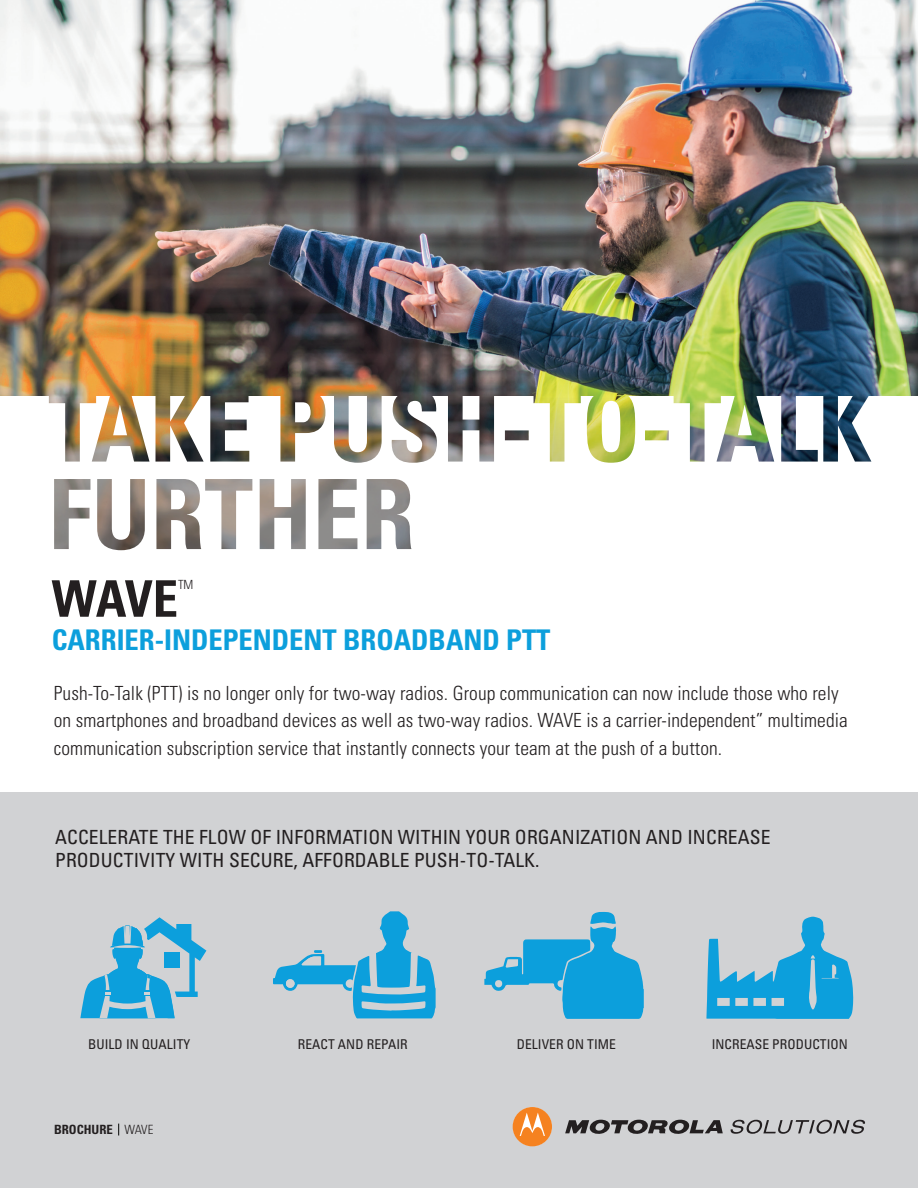
<style>
.page{position:relative;width:918px;height:1188px;background:#fff}
.page>*{position:absolute;margin:0;border:0;box-sizing:border-box;transform-origin:0 0}
.t1{font:700 condensed 50.55px "Univers LT Std";color:#231f20}
.t2{font:700 condensed 28.5px "Univers LT Std";color:#0c9fdc}
.t3{font:300 condensed 19.5px/27.8px "Univers LT Std";letter-spacing:.005em;color:#231f20}
.t4{font:condensed 19.5px/23.2px "Univers LT Std";letter-spacing:.005em;color:#231f20}
.t5{font:condensed 13.5px "Univers LT Std";letter-spacing:.005em;color:#231f20}
.t6{font:700 condensed 12.75px "Univers LT Std";color:#231f20}
.t7{font:300 condensed 12.6px "Univers LT Std";color:#231f20}
.s1{font-weight:300}
</style>
<div class="page">
<img style="left:0;top:0;width:918px;height:396px">
<img style="left:48px;top:396px;width:824px;height:155px">
<div style="left:0;top:792px;width:918px;height:396px;background:#d1d2d4"></div>
<svg style="left:565px;top:1120px;width:158px;height:14px"></svg>
<svg style="left:513px;top:1107px;width:39px;height:39px"></svg>
<svg style="left:731px;top:1120px;width:134px;height:14px"></svg>
<svg style="left:484px;top:912px;width:160px;height:107px"></svg>
<svg style="left:706px;top:916px;width:148px;height:103px"></svg>
<svg style="left:80px;top:917px;width:126px;height:101px"></svg>
<div style="left:164px;top:953px;width:15px;height:15px;background:#0c9fdc"></div>
<svg style="left:273px;top:911px;width:163px;height:108px"></svg>
<p class="t1" style="left:52px;top:568px;width:128px">WAVE</p>
<p class="t7" style="left:178px;top:577px;width:17px">TM</p>
<p class="t2" style="left:52px;top:622px;width:500px">CARRIER-INDEPENDENT BROADBAND PTT</p>
<p class="t3" style="left:54px;top:679px;width:796px">Push-To-Talk (PTT) is no longer only for two-way radios. Group communication can now include those who rely on smartphones and broadband devices as well as two-way radios. WAVE is a carrier-independent” multimedia communication subscription service that instantly connects your team at the push of a button.</p>
<p class="t4" style="left:55px;top:825px;width:717px">ACCELERATE THE FLOW OF INFORMATION WITHIN YOUR ORGANIZATION AND INCREASE<br>PRODUCTIVITY WITH SECURE, AFFORDABLE PUSH-TO-TALK.</p>
<p class="t5" style="left:88px;top:1035px;width:104px">BUILD IN QUALITY</p>
<p class="t5" style="left:298px;top:1035px;width:111px">REACT AND REPAIR</p>
<p class="t5" style="left:517px;top:1035px;width:101px">DELIVER ON TIME</p>
<p class="t5" style="left:712px;top:1035px;width:138px">INCREASE PRODUCTION</p>
<p class="t6" style="left:54px;top:1122px;width:101px">BROCHURE <span class="s1">WAVE</span></p>
</div>
